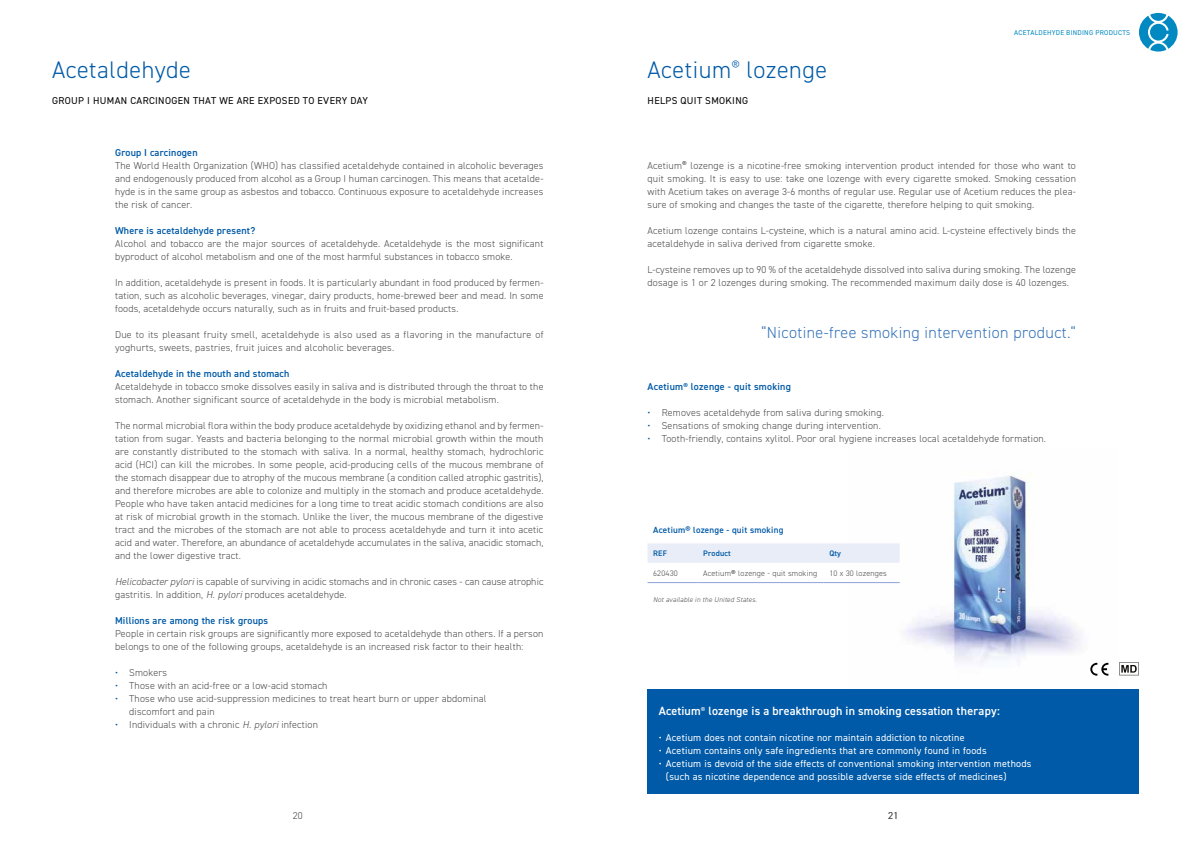
<style>
.page{position:relative;width:1191px;height:842px;background:#fff}
.page>*{position:absolute;margin:0;border:0;box-sizing:border-box;transform-origin:0 0}
.t1{font:300 24px "DIN2014";letter-spacing:.025em;color:#005aa7}
.t2{font:300 16px "DIN2014";letter-spacing:.025em;color:#3874ba}
.t3{font:600 12px "DIN2014";letter-spacing:.01em;color:#fff}
.t4{font:300 10px/13px "DIN2014";letter-spacing:.02em;color:#4a4a49}
.t5{font:10px/13px "DIN2014";letter-spacing:.025em;color:#fff}
.t6{font:600 10px "DIN2014";letter-spacing:.02em;color:#005aa7}
.t7{font:10px "DIN2014";letter-spacing:.035em;color:#000}
.t8{font:600 9px "DIN2014";letter-spacing:.025em;color:#005aa7}
.t9{font:300 8px "DIN2014";letter-spacing:.025em;color:#4a4a49}
.t10{font:600 8px "DIN2014";letter-spacing:.025em;color:#005aa7}
.t11{font:italic 300 7px "DIN2014";letter-spacing:.025em;color:#4a4a49}
.t12{font:7px "DIN2014";letter-spacing:.035em;color:#0389c1}
.s1{font-style:italic}
.s2{color:#005aa7}
.s3{font-size:8px}
.s4{font-weight:400}
</style>
<div class="page">
<svg style="left:1139px;top:13px;width:38px;height:39px"></svg>
<img style="left:848px;top:473px;width:261px;height:203px">
<svg style="left:1090px;top:663px;width:18px;height:13px"></svg>
<svg style="left:1119px;top:662px;width:20px;height:13px"></svg>
<div style="left:647px;top:689px;width:492px;height:104px;background:#005aa7"></div>
<div style="left:647px;top:543px;width:252px;height:20px;background:#e9edf8"></div>
<hr style="left:647px;top:582px;width:50px;height:1px;background:#8da4d5">
<hr style="left:697px;top:582px;width:126px;height:1px;background:#8da4d5">
<hr style="left:823px;top:582px;width:76px;height:1px;background:#8da4d5">
<hr style="left:823px;top:542px;width:76px;height:1px;background:#fff">
<h1 class="t1" style="left:52px;top:59px;width:140px">Acetaldehyde</h1>
<p class="t7" style="left:52px;top:96px;width:317px">GROUP I HUMAN CARCINOGEN THAT WE ARE EXPOSED TO EVERY DAY</p>
<p class="t6" style="left:115px;top:148px;width:84px">Group I carcinogen</p>
<p class="t4" style="left:115px;top:159px;width:430px;text-align:justify">The World Health Organization (WHO) has classified acetaldehyde contained in alcoholic beverages and endogenously produced from alcohol as a Group I human carcinogen. This means that acetalde&shy;hyde is in the same group as asbestos and tobacco. Continuous exposure to acetaldehyde increases the risk of cancer.</p>
<p class="t6" style="left:115px;top:226px;width:142px">Where is acetaldehyde present?</p>
<p class="t4" style="left:115px;top:237px;width:430px">Alcohol and tobacco are the major sources of acetaldehyde. Acetaldehyde is the most significant byproduct of alcohol metabolism and one of the most harmful substances in tobacco smoke.</p>
<p class="t4" style="left:115px;top:276px;width:430px;text-align:justify">In addition, acetaldehyde is present in foods. It is particularly abundant in food produced by fermen&shy;tation, such as alcoholic beverages, vinegar, dairy products, home-brewed beer and mead. In some foods, acetaldehyde occurs naturally, such as in fruits and fruit-based products.</p>
<p class="t4" style="left:115px;top:328px;width:430px">Due to its pleasant fruity smell, acetaldehyde is also used as a flavoring in the manufacture of yoghurts, sweets, pastries, fruit juices and alcoholic beverages.</p>
<p class="t6" style="left:115px;top:369px;width:176px">Acetaldehyde in the mouth and stomach</p>
<p class="t4" style="left:115px;top:380px;width:430px">Acetaldehyde in tobacco smoke dissolves easily in saliva and is distributed through the throat to the stomach. Another significant source of acetaldehyde in the body is microbial metabolism.</p>
<p class="t4" style="left:115px;top:419px;width:430px;text-align:justify">The normal microbial flora within the body produce acetaldehyde by oxidizing ethanol and by fermen&shy;tation from sugar. Yeasts and bacteria belonging to the normal microbial growth within the mouth are constantly distributed to the stomach with saliva. In a normal, healthy stomach, hydrochloric acid (HCI) can kill the microbes. In some people, acid-producing cells of the mucous membrane of the stomach disappear due to atrophy of the mucous membrane (a condition called atrophic gastritis), and therefore microbes are able to colonize and multiply in the stomach and produce acetaldehyde.<br>People who have taken antacid medicines for a long time to treat acidic stomach conditions are also at risk of microbial growth in the stomach. Unlike the liver, the mucous membrane of the digestive tract and the microbes of the stomach are not able to process acetaldehyde and turn it into acetic acid and water. Therefore, an abundance of acetaldehyde accumulates in the saliva, anacidic stomach, and the lower digestive tract.</p>
<p class="t4" style="left:115px;top:575px;width:430px"><span class="s1">Helicobacter pylori</span> is capable of surviving in acidic stomachs and in chronic cases - can cause atrophic gastritis. In addition, <span class="s1">H. pylori</span> produces acetaldehyde.</p>
<p class="t6" style="left:115px;top:616px;width:155px">Millions are among the risk groups</p>
<p class="t4" style="left:115px;top:627px;width:430px">People in certain risk groups are significantly more exposed to acetaldehyde than others. If a person belongs to one of the following groups, acetaldehyde is an increased risk factor to their health:</p>
<p class="t4" style="left:115px;top:666px;width:54px"><span class="s2">•</span> Smokers</p>
<p class="t4" style="left:115px;top:679px;width:214px"><span class="s2">•</span> Those with an acid-free or a low-acid stomach</p>
<p class="t4" style="left:129px;top:692px;width:359px;text-indent:-14px"><span class="s2">•</span> Those who use acid-suppression medicines to treat heart burn or upper abdominal discomfort and pain</p>
<p class="t4" style="left:115px;top:718px;width:204px"><span class="s2">•</span> Individuals with a chronic <span class="s1">H. pylori</span> infection</p>
<p class="t4" style="left:293px;top:809px;width:12px">20</p>
<h1 class="t1" style="left:647px;top:59px;width:181px">Acetium<sup>®</sup> lozenge</h1>
<p class="t7" style="left:647px;top:96px;width:102px">HELPS QUIT SMOKING</p>
<p class="t12" style="left:1014px;top:30px;width:118px">ACETALDEHYDE BINDING PRODUCTS</p>
<p class="t4" style="left:647px;top:159px;width:430px;text-align:justify">Acetium<sup>®</sup> lozenge is a nicotine-free smoking intervention product intended for those who want to quit smoking. It is easy to use: take one lozenge with every cigarette smoked. Smoking cessation with Acetium takes on average 3-6 months of regular use. Regular use of Acetium reduces the plea&shy;sure of smoking and changes the taste of the cigarette, therefore helping to quit smoking.</p>
<p class="t4" style="left:647px;top:224px;width:430px">Acetium lozenge contains L-cysteine, which is a natural amino acid. L-cysteine effectively binds the acetaldehyde in saliva derived from cigarette smoke.</p>
<p class="t4" style="left:647px;top:263px;width:430px">L-cysteine removes up to 90 % of the acetaldehyde dissolved into saliva during smoking. The lozenge dosage is 1 or 2 lozenges during smoking. The recommended maximum daily dose is 40 lozenges.</p>
<h2 class="t2" style="left:761px;top:325px;width:316px">“Nicotine-free smoking intervention product.“</h2>
<p class="t6" style="left:647px;top:382px;width:145px">Acetium<span class="s3">®</span> lozenge - quit smoking</p>
<p class="t4" style="left:647px;top:406px;width:238px"><span class="s2">•</span> Removes acetaldehyde from saliva during smoking.</p>
<p class="t4" style="left:647px;top:419px;width:235px"><span class="s2">•</span> Sensations of smoking change during intervention.</p>
<p class="t4" style="left:647px;top:432px;width:400px"><span class="s2">•</span> Tooth-friendly, contains xylitol. Poor oral hygiene increases local acetaldehyde formation.</p>
<p class="t8" style="left:653px;top:526px;width:132px">Acetium® lozenge - quit smoking</p>
<p class="t10" style="left:653px;top:549px;width:15px">REF</p>
<p class="t10" style="left:703px;top:549px;width:29px">Product</p>
<p class="t10" style="left:829px;top:549px;width:13px">Qty</p>
<p class="t9" style="left:653px;top:569px;width:26px">620430</p>
<p class="t9" style="left:703px;top:569px;width:116px">Acetium<span class="s4">®</span> lozenge - quit smoking</p>
<p class="t9" style="left:829px;top:569px;width:59px">10 x 30 lozenges</p>
<p class="t11" style="left:653px;top:597px;width:105px">Not available in the United States.</p>
<p class="t3" style="left:659px;top:705px;width:342px">Acetium<sup>®</sup> lozenge is a breakthrough in smoking cessation therapy:</p>
<p class="t5" style="left:659px;top:731px;width:307px">• Acetium does not contain nicotine nor maintain addiction to nicotine</p>
<p class="t5" style="left:659px;top:744px;width:329px">• Acetium contains only safe ingredients that are commonly found in foods</p>
<p class="t5" style="left:666px;top:757px;width:367px;text-indent:-7px">• Acetium is devoid of the side effects of conventional smoking intervention methods (such as nicotine dependence and possible adverse side effects of medicines)</p>
<p class="t4" style="left:888px;top:809px;width:12px">21</p>
</div>
